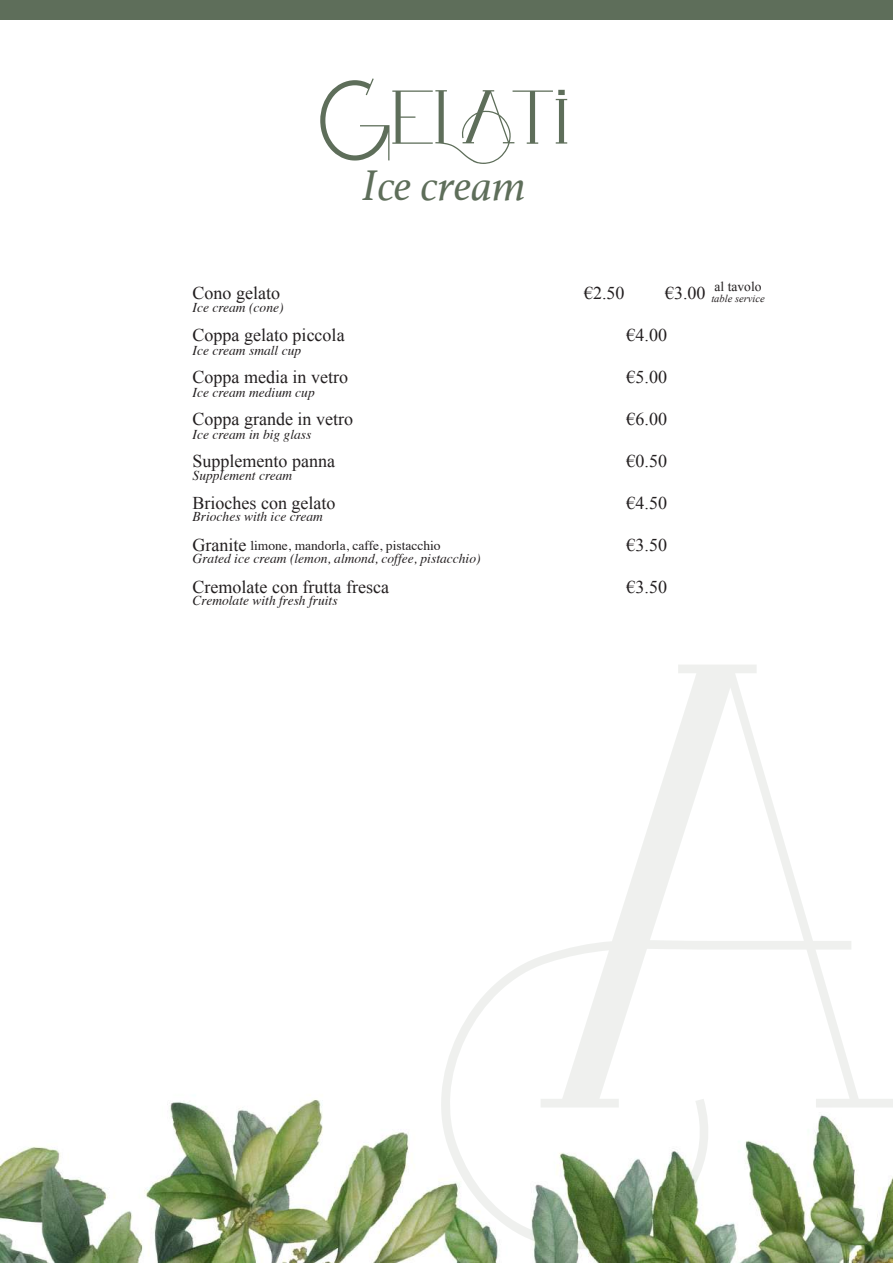
<style>
.page{position:relative;width:893px;height:1263px;background:#fff}
.page>*{position:absolute;margin:0;border:0;box-sizing:border-box;transform-origin:0 0}
.t1{font:109.5px "Arkadelphia Demo";color:#5e6e5a}
.t2{font:italic 45px "Athelas";color:#5e6e5a}
.t3{font:18px "Times New Roman";color:#231f20}
.t4{font:italic 13.5px "Times";color:#231f20}
.t5{font:13.5px "Times";color:#231f20}
.t6{font:13.5px "Times New Roman";color:#231f20}
.t7{font:italic 10.5px "Times New Roman";color:#231f20}
</style>
<div class="page">
<img style="left:0;top:1099px;width:892px;height:164px">
<svg style="left:441px;top:665px;width:451px;height:584px"></svg>
<div style="left:0;top:0;width:892px;height:19px;background:#5e6e5a"></div>
<h1 class="t1" style="left:319px;top:51px;width:251px">Gelati</h1>
<h2 class="t2" style="left:362px;top:150px;width:166px">Ice cream</h2>
<p class="t3" style="left:193px;top:281px;width:89px">Cono gelato</p>
<p class="t3" style="left:193px;top:323px;width:153px">Coppa gelato piccola</p>
<p class="t3" style="left:193px;top:365px;width:157px">Coppa media in vetro</p>
<p class="t3" style="left:193px;top:407px;width:162px">Coppa grande in vetro</p>
<p class="t3" style="left:193px;top:449px;width:144px">Supplemento panna</p>
<p class="t3" style="left:193px;top:491px;width:144px">Brioches con gelato</p>
<p class="t3" style="left:193px;top:533px;width:55px">Granite</p>
<p class="t3" style="left:193px;top:575px;width:198px">Cremolate con frutta fresca</p>
<p class="t4" style="left:193px;top:296px;width:92px">Ice cream (cone)</p>
<p class="t4" style="left:193px;top:338px;width:110px">Ice cream small cup</p>
<p class="t4" style="left:193px;top:381px;width:124px">Ice cream medium cup</p>
<p class="t4" style="left:193px;top:423px;width:120px">Ice cream in big glass</p>
<p class="t4" style="left:193px;top:464px;width:101px">Supplement cream</p>
<p class="t4" style="left:193px;top:505px;width:132px">Brioches with ice cream</p>
<p class="t5" style="left:250px;top:533px;width:192px">limone, mandorla, caffe, pistacchio</p>
<p class="t4" style="left:193px;top:547px;width:289px">Grated ice cream (lemon, almond, coffee, pistacchio)</p>
<p class="t4" style="left:193px;top:589px;width:146px">Cremolate with fresh fruits</p>
<p class="t6" style="left:714px;top:277px;width:48px">al tavolo</p>
<p class="t3" style="left:584px;top:281px;width:42px">€2.50</p>
<p class="t3" style="left:665px;top:281px;width:42px">€3.00</p>
<p class="t3" style="left:626px;top:323px;width:42px">€4.00</p>
<p class="t3" style="left:626px;top:365px;width:42px">€5.00</p>
<p class="t3" style="left:626px;top:407px;width:42px">€6.00</p>
<p class="t3" style="left:626px;top:449px;width:42px">€0.50</p>
<p class="t3" style="left:626px;top:490px;width:42px">€4.50</p>
<p class="t3" style="left:626px;top:532px;width:42px">€3.50</p>
<p class="t3" style="left:626px;top:574px;width:42px">€3.50</p>
<p class="t7" style="left:711px;top:292px;width:55px">table service</p>
</div>
